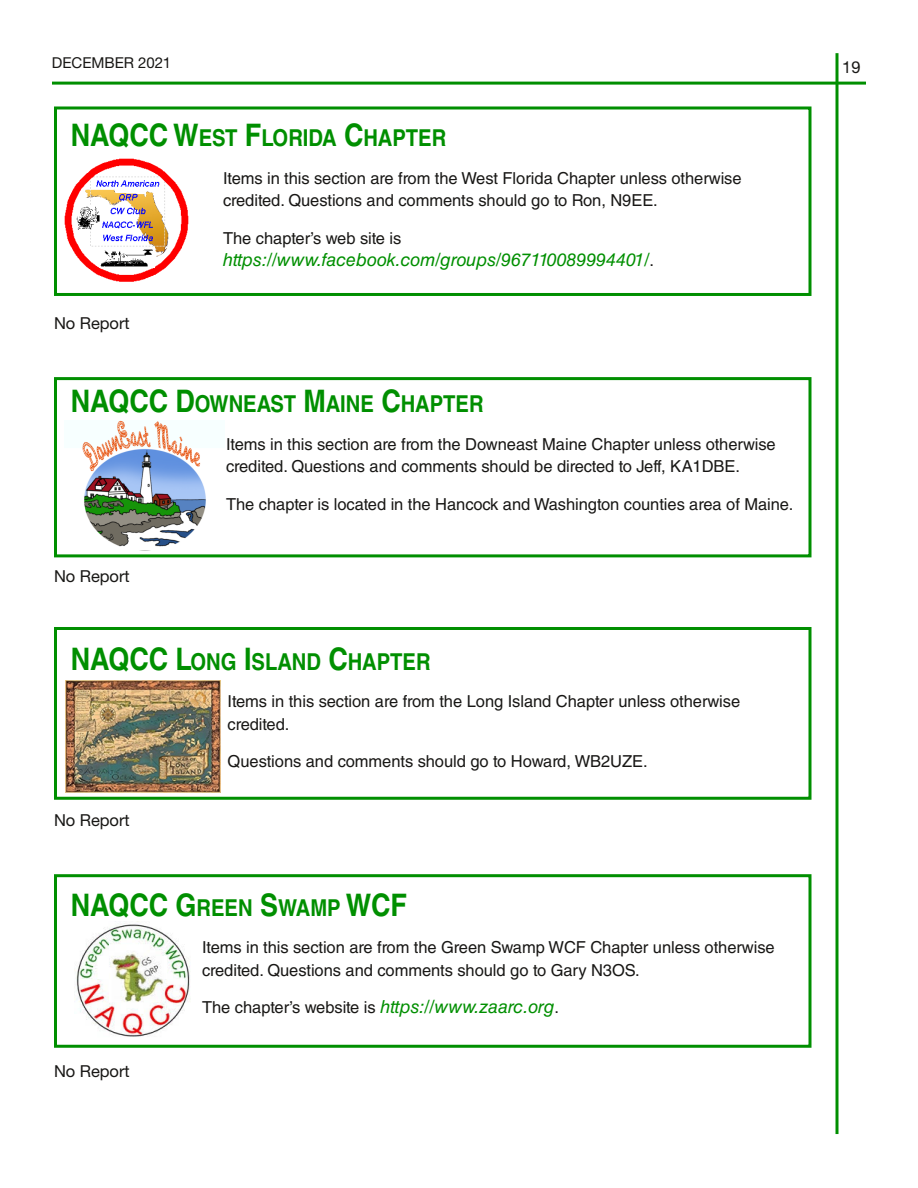
<style>
.page{position:relative;width:918px;height:1188px;background:#fff}
.page>*{position:absolute;margin:0;border:0;box-sizing:border-box;transform-origin:0 0}
.t1{font:700 31.05px "Helvetica LT Std";letter-spacing:-.005em;color:#008f00;scale:.87 1}
.t2{font:700 23.25px "Helvetica LT Std";letter-spacing:-.005em;color:#008f00;scale:.87 1}
.t3{font:italic 18px "Helvetica LT Std";letter-spacing:-.005em;color:#008f00}
.t4{font:16.5px/22.5px "Helvetica LT Std";letter-spacing:-.005em;color:#181715}
.t5{font:16.5px "Helvetica Neue LT Std";color:#181715}
.t6{font:15px "Helvetica Neue LT Std";letter-spacing:-.005em;color:#181715}
.s1{font-size:31.05px}
.s2{font-style:normal;font-size:16.5px;color:#181715}
.s3{font-size:23.25px}
.s4{font-style:italic;font-size:18px;color:#008f00}
</style>
<div class="page">
<hr style="left:836px;top:53px;width:2px;height:1081px;background:#008f00">
<hr style="left:52px;top:82px;width:814px;height:3px;background:#008f00">
<img style="left:64px;top:158px;width:125px;height:124px">
<div style="left:54px;top:106px;width:758px;height:190px;border:3px solid #008f00"></div>
<img style="left:82px;top:421px;width:124px;height:130px">
<div style="left:54px;top:377px;width:758px;height:180px;border:3px solid #008f00"></div>
<img style="left:66px;top:681px;width:155px;height:111px">
<div style="left:54px;top:627px;width:758px;height:173px;border:3px solid #008f00"></div>
<img style="left:76px;top:923px;width:114px;height:114px">
<div style="left:54px;top:874px;width:758px;height:174px;border:3px solid #008f00"></div>
<p class="t6" style="left:52px;top:57px;width:121px">DECEMBER 2021</p>
<h2 class="t2" style="left:71px;top:130px;width:433px"><span class="s1">NAQCC W</span>EST <span class="s1">F</span>LORIDA <span class="s1">C</span>HAPTER</h2>
<p class="t4" style="left:223px;top:169px;width:520px">Items in this section are from the West Florida Chapter unless otherwise credited. Questions and comments should go to Ron, N9EE.</p>
<p class="t4" style="left:223px;top:229px;width:180px">The chapter’s web site is</p>
<p class="t3" style="left:223px;top:254px;width:432px">https://www.facebook.com/groups/967110089994401/<span class="s2">.</span></p>
<p class="t5" style="left:54px;top:317px;width:77px">No Report</p>
<h2 class="t2" style="left:71px;top:395px;width:476px"><span class="s1">NAQCC D</span>OWNEAST <span class="s1">M</span>AINE <span class="s1">C</span>HAPTER</h2>
<p class="t4" style="left:226px;top:435px;width:551px">Items in this section are from the Downeast Maine Chapter unless otherwise credited. Questions and comments should be directed to Jeff, KA1DBE.</p>
<p class="t4" style="left:226px;top:495px;width:569px">The chapter is located in the Hancock and Washington counties area of Maine.</p>
<p class="t5" style="left:54px;top:571px;width:77px">No Report</p>
<h2 class="t2" style="left:71px;top:653px;width:415px"><span class="s1">NAQCC L</span>ONG <span class="s1">I</span>SLAND <span class="s1">C</span>HAPTER</h2>
<p class="t4" style="left:228px;top:693px;width:514px">Items in this section are from the Long Island Chapter unless otherwise credited.</p>
<p class="t4" style="left:228px;top:753px;width:422px">Questions and comments should go to Howard, WB2UZE.</p>
<p class="t5" style="left:54px;top:814px;width:77px">No Report</p>
<h1 class="t1" style="left:71px;top:893px;width:388px">NAQCC G<span class="s3">REEN</span> S<span class="s3">WAMP</span> WCF</h1>
<p class="t4" style="left:202px;top:938px;width:574px">Items in this section are from the Green Swamp WCF Chapter unless otherwise credited. Questions and comments should go to Gary N3OS.</p>
<p class="t4" style="left:202px;top:998px;width:359px">The chapter’s website is <span class="s4">https://www.zaarc.org</span>.</p>
<p class="t5" style="left:54px;top:1065px;width:77px">No Report</p>
<p class="t5" style="left:842px;top:61px;width:20px">19</p>
</div>
